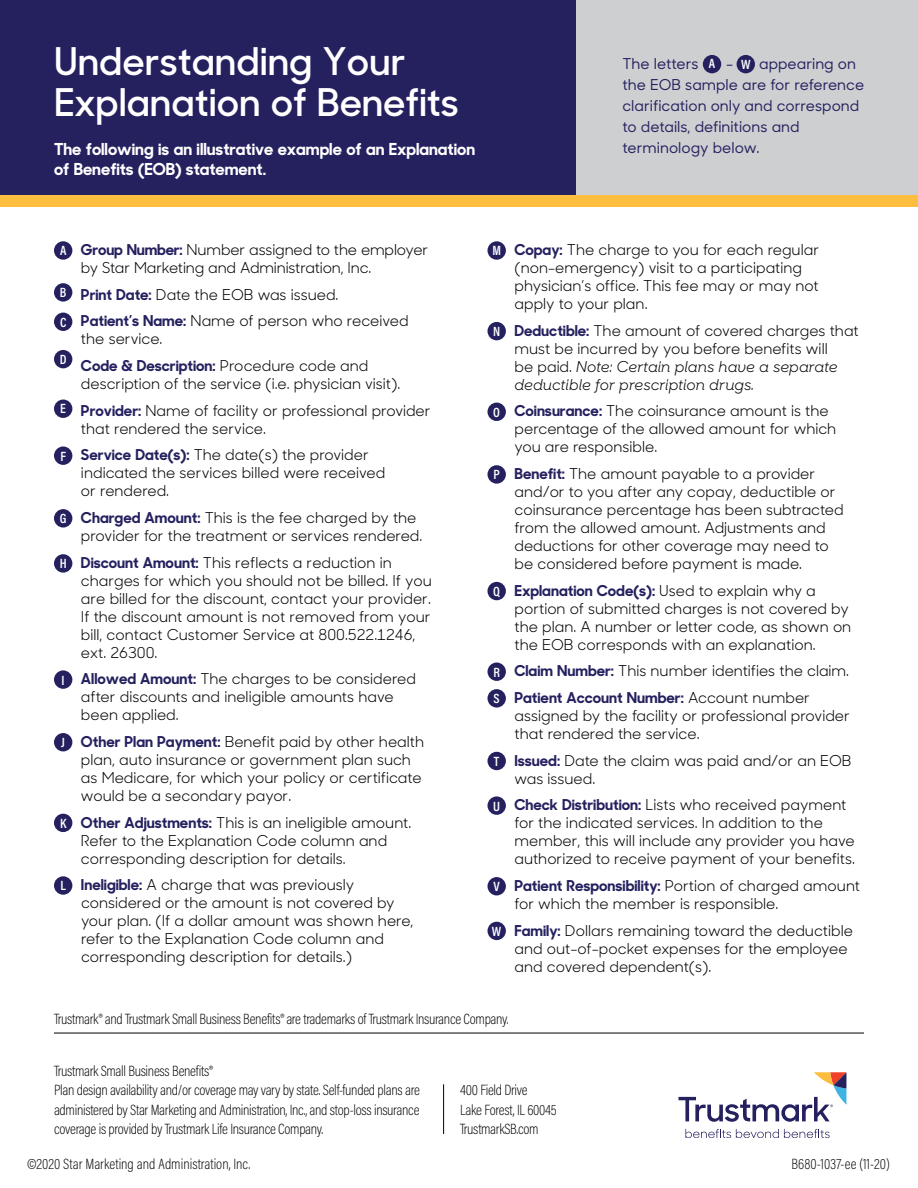
<style>
.page{position:relative;width:918px;height:1188px;background:#fff}
.page>*{position:absolute;margin:0;border:0;box-sizing:border-box;transform-origin:0 0}
.t1{font:600 38.25px/41.1px "Sharp Sans No 1";color:#fff}
.t2{font:700 16.5px/19.8px "Sharp Sans No 1";color:#fff}
.t3{font:15px/18px "Sharp Sans No 1";color:#000}
.t4{font:200 15px "Acumin Pro Cond";letter-spacing:-.02em;color:#000}
.t5{font:500 15px/21px "Sharp Sans No 1";color:#25215f}
.t6{font:200 15px "Acumin Pro Cond";color:#000}
.t7{font:200 15px "Acumin Pro Cond";letter-spacing:.005em;color:#000}
.t8{font:600 13.5px/29.4px "Acumin Pro Cond";color:#fff}
.s1{font-weight:700;color:#25215f}
.s2{font-style:italic}
</style>
<div class="page">
<div style="left:576px;top:0;width:342px;height:195px;background:#cdcfd1"></div>
<div style="left:0;top:195px;width:918px;height:12px;background:#fdbd3e"></div>
<hr style="left:54px;top:1033px;width:810px;height:1px;background:#000">
<hr style="left:443px;top:1084px;width:1px;height:50px;background:#000">
<div style="left:0;top:0;width:576px;height:195px;background:#25215f"></div>
<div style="left:54px;top:241px;width:18px;height:19px;background:#25215f;border-radius:50%"></div>
<div style="left:54px;top:283px;width:18px;height:19px;background:#25215f;border-radius:50%"></div>
<div style="left:54px;top:313px;width:18px;height:18px;background:#25215f;border-radius:50%"></div>
<div style="left:54px;top:350px;width:18px;height:18px;background:#25215f;border-radius:50%"></div>
<div style="left:54px;top:400px;width:18px;height:18px;background:#25215f;border-radius:50%"></div>
<div style="left:54px;top:446px;width:18px;height:19px;background:#25215f;border-radius:50%"></div>
<div style="left:54px;top:509px;width:18px;height:19px;background:#25215f;border-radius:50%"></div>
<div style="left:54px;top:554px;width:18px;height:19px;background:#25215f;border-radius:50%"></div>
<div style="left:703px;top:55px;width:18px;height:18px;background:#25215f;border-radius:50%"></div>
<div style="left:737px;top:55px;width:18px;height:18px;background:#25215f;border-radius:50%"></div>
<div style="left:487px;top:241px;width:19px;height:19px;background:#25215f;border-radius:50%"></div>
<div style="left:487px;top:322px;width:19px;height:18px;background:#25215f;border-radius:50%"></div>
<div style="left:487px;top:403px;width:19px;height:18px;background:#25215f;border-radius:50%"></div>
<div style="left:487px;top:465px;width:19px;height:19px;background:#25215f;border-radius:50%"></div>
<div style="left:487px;top:582px;width:19px;height:18px;background:#25215f;border-radius:50%"></div>
<div style="left:487px;top:663px;width:19px;height:18px;background:#25215f;border-radius:50%"></div>
<div style="left:487px;top:689px;width:19px;height:19px;background:#25215f;border-radius:50%"></div>
<div style="left:487px;top:752px;width:19px;height:18px;background:#25215f;border-radius:50%"></div>
<div style="left:487px;top:796px;width:19px;height:19px;background:#25215f;border-radius:50%"></div>
<div style="left:487px;top:877px;width:19px;height:18px;background:#25215f;border-radius:50%"></div>
<div style="left:487px;top:922px;width:19px;height:18px;background:#25215f;border-radius:50%"></div>
<div style="left:54px;top:670px;width:18px;height:19px;background:#25215f;border-radius:50%"></div>
<div style="left:54px;top:733px;width:18px;height:18px;background:#25215f;border-radius:50%"></div>
<div style="left:54px;top:814px;width:18px;height:18px;background:#25215f;border-radius:50%"></div>
<div style="left:54px;top:876px;width:18px;height:19px;background:#25215f;border-radius:50%"></div>
<svg style="left:685px;top:1129px;width:145px;height:9px"></svg>
<svg style="left:678px;top:1072px;width:168px;height:50px"></svg>
<p class="t1" style="left:54px;top:38px;width:406px">Understanding Your<br>Explanation of Benefits</p>
<p class="t2" style="left:54px;top:138px;width:423px">The following is an illustrative example of an Explanation of Benefits (EOB) statement.</p>
<p class="t5" style="left:623px;top:52px;width:243px;text-indent:137px">appearing on the EOB sample are for reference clarification only and correspond to details, definitions and terminology below.</p>
<p class="t5" style="left:622px;top:52px;width:78px">The letters</p>
<p class="t8" style="left:709px;top:48px;width:8px">A</p>
<p class="t5" style="left:726px;top:52px;width:9px">-</p>
<p class="t8" style="left:741px;top:49px;width:11px">W</p>
<p class="t8" style="left:60px;top:235px;width:8px">A</p>
<p class="t8" style="left:60px;top:278px;width:8px">B<br>C</p>
<p class="t8" style="left:60px;top:344px;width:8px">D</p>
<p class="t8" style="left:60px;top:394px;width:7px">E</p>
<p class="t8" style="left:60px;top:441px;width:7px">F</p>
<p class="t8" style="left:60px;top:504px;width:8px">G</p>
<p class="t8" style="left:60px;top:549px;width:8px">H</p>
<p class="t8" style="left:62px;top:665px;width:5px">I</p>
<p class="t8" style="left:61px;top:728px;width:5px">J</p>
<p class="t8" style="left:60px;top:808px;width:8px">K</p>
<p class="t8" style="left:60px;top:871px;width:7px">L</p>
<p class="t3" style="left:81px;top:240px;width:349px"><span class="s1">Group Number:</span> Number assigned to the employer by Star Marketing and Administration, Inc.</p>
<p class="t3" style="left:81px;top:285px;width:259px"><span class="s1">Print Date:</span> Date the EOB was issued.</p>
<p class="t3" style="left:81px;top:311px;width:329px"><span class="s1">Patient’s Name:</span> Name of person who received the service.</p>
<p class="t3" style="left:81px;top:356px;width:321px"><span class="s1">Code &amp; Description:</span> Procedure code and description of the service (i.e. physician visit).</p>
<p class="t3" style="left:81px;top:401px;width:351px"><span class="s1">Provider:</span> Name of facility or professional provider that rendered the service.</p>
<p class="t3" style="left:81px;top:445px;width:306px"><span class="s1">Service Date(s):</span> The date(s) the provider indicated the services billed were received or rendered.</p>
<p class="t3" style="left:81px;top:508px;width:343px"><span class="s1">Charged Amount:</span> This is the fee charged by the provider for the treatment or services rendered.</p>
<p class="t3" style="left:81px;top:553px;width:352px"><span class="s1">Discount Amount:</span> This reflects a reduction in charges for which you should not be billed. If you are billed for the discount, contact your provider.<br>If the discount amount is not removed from your bill, contact Customer Service at 800.522.1246, ext. 26300.</p>
<p class="t3" style="left:81px;top:669px;width:336px"><span class="s1">Allowed Amount:</span> The charges to be considered after discounts and ineligible amounts have been applied.</p>
<p class="t3" style="left:81px;top:732px;width:345px"><span class="s1">Other Plan Payment:</span> Benefit paid by other health plan, auto insurance or government plan such as Medicare, for which your policy or certificate would be a secondary payor.</p>
<p class="t3" style="left:81px;top:813px;width:332px"><span class="s1">Other Adjustments:</span> This is an ineligible amount.<br>Refer to the Explanation Code column and corresponding description for details.</p>
<p class="t3" style="left:81px;top:875px;width:334px"><span class="s1">Ineligible:</span> A charge that was previously considered or the amount is not covered by your plan. (If a dollar amount was shown here, refer to the Explanation Code column and corresponding description for details.)</p>
<p class="t8" style="left:492px;top:236px;width:10px">M</p>
<p class="t8" style="left:493px;top:316px;width:9px">N</p>
<p class="t8" style="left:493px;top:397px;width:8px">O</p>
<p class="t8" style="left:494px;top:460px;width:8px">P</p>
<p class="t8" style="left:493px;top:576px;width:8px">Q</p>
<p class="t8" style="left:493px;top:658px;width:8px;line-height:26.7px">R<br>S</p>
<p class="t8" style="left:494px;top:746px;width:7px">T</p>
<p class="t8" style="left:493px;top:791px;width:8px">U</p>
<p class="t8" style="left:494px;top:872px;width:8px">V</p>
<p class="t8" style="left:492px;top:916px;width:11px">W</p>
<p class="t3" style="left:515px;top:240px;width:306px"><span class="s1">Copay:</span> The charge to you for each regular (non-emergency) visit to a participating physician’s office. This fee may or may not apply to your plan.</p>
<p class="t3" style="left:515px;top:321px;width:346px"><span class="s1">Deductible:</span> The amount of covered charges that must be incurred by you before benefits will<br>be paid. <span class="s2">Note: Certain plans have a separate deductible for prescription drugs.</span></p>
<p class="t3" style="left:515px;top:401px;width:323px"><span class="s1">Coinsurance:</span> The coinsurance amount is the percentage of the allowed amount for which you are responsible.</p>
<p class="t3" style="left:515px;top:464px;width:331px"><span class="s1">Benefit:</span> The amount payable to a provider and/or to you after any copay, deductible or coinsurance percentage has been subtracted from the allowed amount. Adjustments and deductions for other coverage may need to be considered before payment is made.</p>
<p class="t3" style="left:515px;top:581px;width:338px"><span class="s1">Explanation Code(s):</span> Used to explain why a portion of submitted charges is not covered by the plan. A number or letter code, as shown on the EOB corresponds with an explanation.</p>
<p class="t3" style="left:515px;top:661px;width:336px"><span class="s1">Claim Number:</span> This number identifies the claim.</p>
<p class="t3" style="left:515px;top:688px;width:337px"><span class="s1">Patient Account Number:</span> Account number assigned by the facility or professional provider that rendered the service.</p>
<p class="t3" style="left:515px;top:751px;width:339px"><span class="s1">Issued:</span> Date the claim was paid and/or an EOB was issued.</p>
<p class="t3" style="left:515px;top:795px;width:342px"><span class="s1">Check Distribution:</span> Lists who received payment for the indicated services. In addition to the member, this will include any provider you have authorized to receive payment of your benefits.</p>
<p class="t3" style="left:515px;top:876px;width:347px"><span class="s1">Patient Responsibility:</span> Portion of charged amount for which the member is responsible.</p>
<p class="t3" style="left:515px;top:921px;width:340px"><span class="s1">Family:</span> Dollars remaining toward the deductible and out-of-pocket expenses for the employee and covered dependent(s).</p>
<p class="t4" style="left:54px;top:1009px;width:456px">Trustmark® and Trustmark Small Business Benefits® are trademarks of Trustmark Insurance Company.</p>
<p class="t4" style="left:54px;top:1061px;width:160px">Trustmark Small Business Benefits®</p>
<p class="t4" style="left:54px;top:1080px;width:367px">Plan design availability and/or coverage may vary by state. Self-funded plans are</p>
<p class="t4" style="left:460px;top:1080px;width:69px">400 Field Drive</p>
<p class="t4" style="left:54px;top:1100px;width:367px">administered by Star Marketing and Administration, Inc., and stop-loss insurance</p>
<p class="t4" style="left:460px;top:1100px;width:98px">Lake Forest, IL 60045</p>
<p class="t4" style="left:54px;top:1119px;width:271px">coverage is provided by Trustmark Life Insurance Company.</p>
<p class="t4" style="left:460px;top:1119px;width:80px">TrustmarkSB.com</p>
<p class="t6" style="left:27px;top:1154px;width:225px">©2020 Star Marketing and Administration, Inc.</p>
<p class="t7" style="left:791px;top:1154px;width:100px">B680-1037-ee (11-20)</p>
</div>
